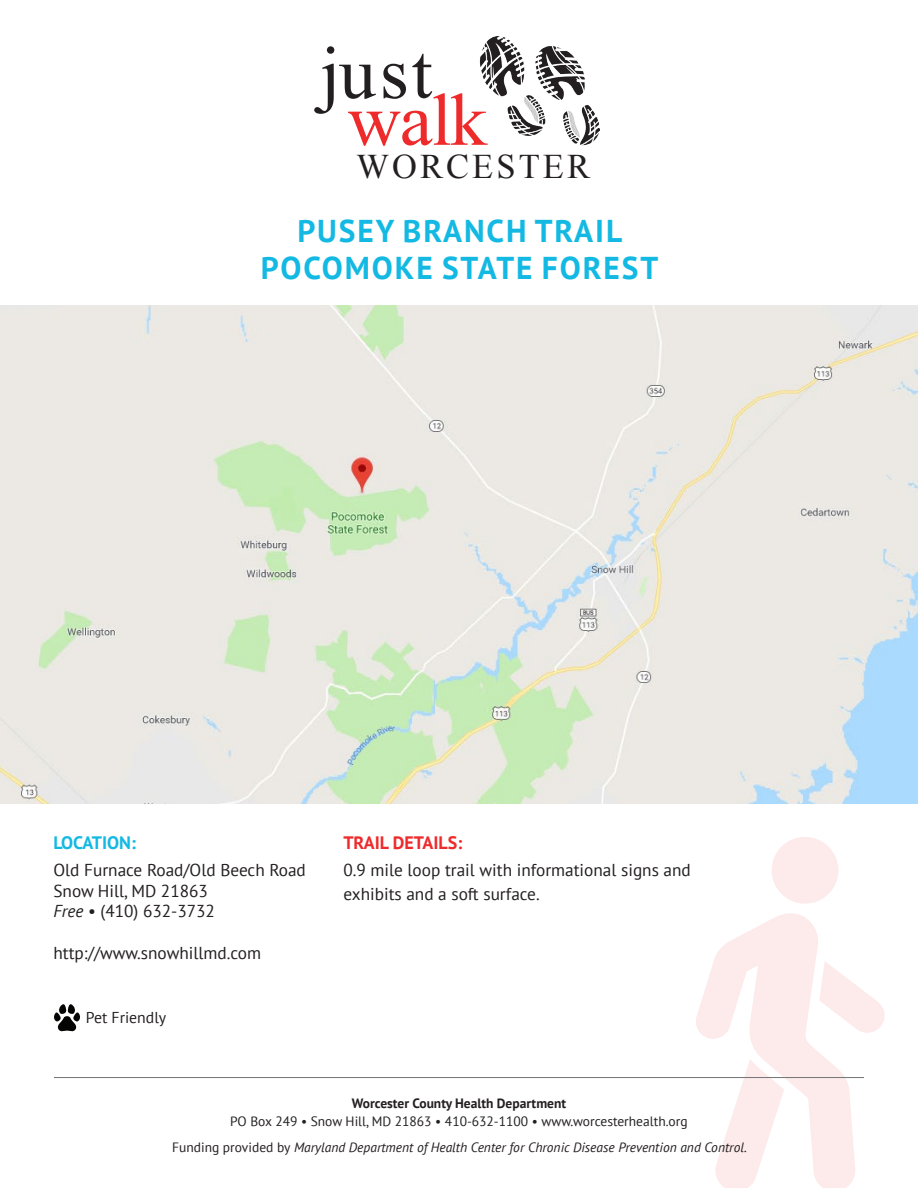
<style>
.page{position:relative;width:918px;height:1188px;background:#fff}
.page>*{position:absolute;margin:0;border:0;box-sizing:border-box;transform-origin:0 0}
.t1{font:74.1px "Times New Roman";color:#231f20}
.t2{font:74.1px "Times New Roman";color:#ee2a2b}
.t3{font:34.5px "Times New Roman";letter-spacing:.09em;color:#231f20}
.t4{font:700 31.5px "PT Sans";letter-spacing:.06em;color:#13b9e3}
.t5{font:700 18px "PT Sans";color:#ee2a2b}
.t6{font:700 18px "PT Sans";color:#13b9e3}
.t7{font:17.25px/20.7px "PT Sans";color:#231f20}
.t8{font:15.75px "PT Sans";color:#231f20}
.t9{font:13.5px/25.2px "PT Sans";color:#231f20;text-align:center}
.t10{font:700 13.5px "PT Sans";color:#231f20}
.s1{font-style:italic}
</style>
<div class="page">
<svg style="left:696px;top:837px;width:189px;height:351px"></svg>
<hr style="left:54px;top:1077px;width:810px;height:1px;background:#727477">
<img style="left:479px;top:37px;width:121px;height:109px">
<img style="left:0;top:305px;width:918px;height:499px">
<svg style="left:54px;top:1004px;width:26px;height:27px"></svg>
<h1 class="t1" style="left:320px;top:23px;width:114px">just</h1>
<h1 class="t2" style="left:348px;top:70px;width:141px">walk</h1>
<h2 class="t3" style="left:356px;top:143px;width:235px">WORCESTER</h2>
<p class="t4" style="left:297px;top:210px;width:326px">PUSEY BRANCH TRAIL</p>
<p class="t4" style="left:261px;top:248px;width:399px">POCOMOKE STATE FOREST</p>
<p class="t6" style="left:53px;top:831px;width:84px">LOCATION:</p>
<p class="t7" style="left:53px;top:859px;width:254px">Old Furnace Road/Old Beech Road<br>Snow Hill, MD 21863<br><span class="s1">Free</span> • (410) 632-3732</p>
<p class="t7" style="left:53px;top:942px;width:209px">http://www.snowhillmd.com</p>
<p class="t8" style="left:86px;top:1008px;width:82px">Pet Friendly</p>
<p class="t5" style="left:343px;top:831px;width:120px">TRAIL DETAILS:</p>
<p class="t7" style="left:343px;top:858px;width:349px;line-height:24px">0.9 mile loop trail with informational signs and exhibits and a soft surface.</p>
<p class="t10" style="left:352px;top:1095px;width:216px">Worcester County Health Department</p>
<p class="t9" style="left:172px;top:1109px;width:576px">PO Box 249 • Snow Hill, MD 21863 • 410-632-1100 • www.worcesterhealth.org<br>Funding provided by <span class="s1">Maryland Department of Health Center for Chronic Disease Prevention and Control.</span></p>
</div>
